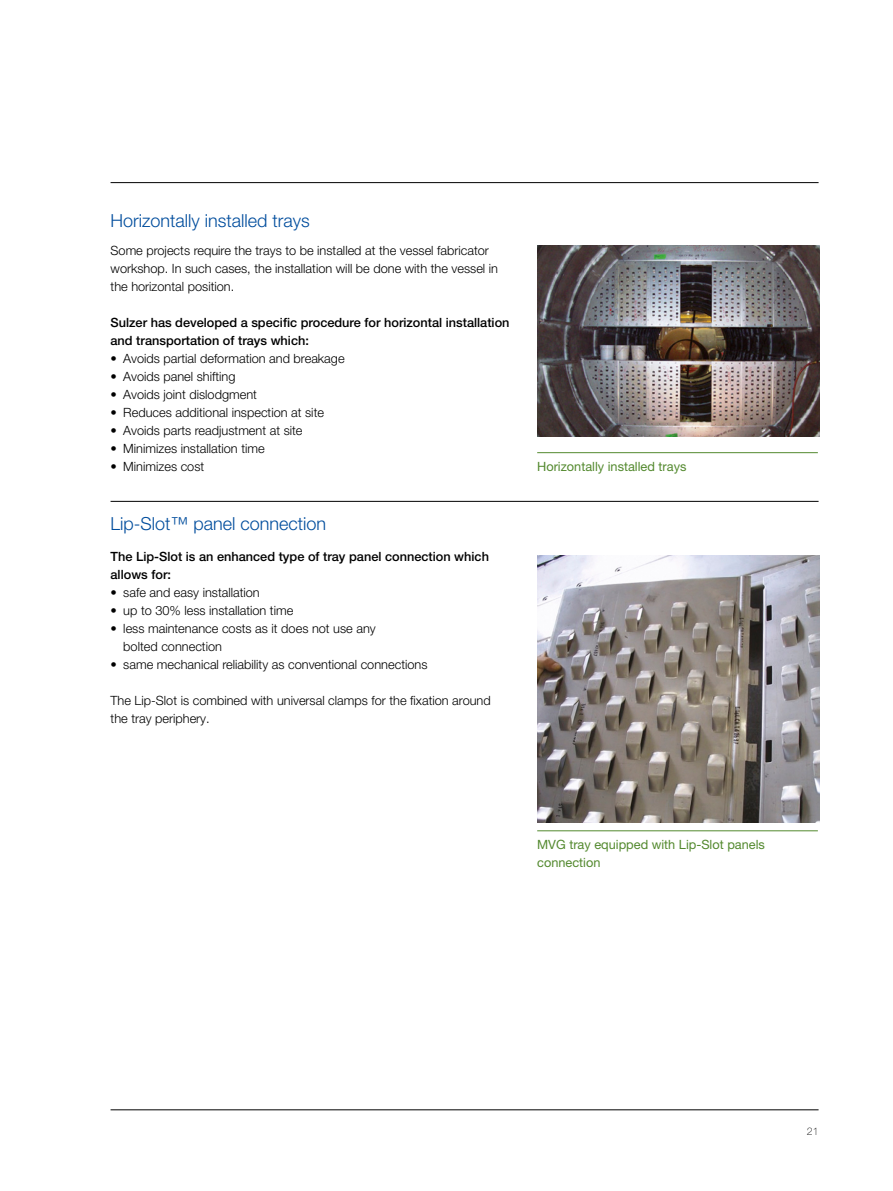
<style>
.page{position:relative;width:893px;height:1191px;background:#fff}
.page>*{position:absolute;margin:0;border:0;box-sizing:border-box;transform-origin:0 0}
.Product_subtitle{font:300 18px "Helvetica Neue LT Pro";color:#004d9d}
.Body_text_8_5pt{font:300 12.75px/18px "Helvetica Neue LT Pro";color:#000}
.Body_text_8_5pt-2{font:500 12.75px/18px "Helvetica Neue LT Pro";color:#000}
.t1{font:12.75px/18px "Helvetica Neue LT Pro";color:#53892e}
.t2{font:100 10.5px "Helvetica Neue LT Pro";color:#000}
</style>
<div class="page">
<hr style="left:111px;top:1109px;width:708px;height:1px;background:#000">
<hr style="left:111px;top:182px;width:708px;height:1px;background:#000">
<hr style="left:111px;top:501px;width:708px;height:1px;background:#000">
<hr style="left:537px;top:452px;width:281px;height:1px;background:#53892e">
<hr style="left:537px;top:830px;width:281px;height:1px;background:#53892e">
<img style="left:538px;top:245px;width:282px;height:192px">
<img style="left:537px;top:555px;width:282px;height:267px">
<p class="Product_subtitle" style="left:111px;top:210px;width:201px">Horizontally installed trays</p>
<p class="Body_text_8_5pt" style="left:111px;top:241px;width:389px">Some projects require the trays to be installed at the vessel fabricator workshop. In such cases, the installation will be done with the vessel in the horizontal position.</p>
<p class="Body_text_8_5pt-2" style="left:111px;top:313px;width:400px">Sulzer has developed a specific procedure for horizontal installation and transportation of trays which:</p>
<p class="Body_text_8_5pt" style="left:111px;top:349px;width:236px">• Avoids partial deformation and breakage</p>
<p class="Body_text_8_5pt" style="left:111px;top:367px;width:126px">• Avoids panel shifting</p>
<p class="Body_text_8_5pt" style="left:111px;top:385px;width:148px">• Avoids joint dislodgment</p>
<p class="Body_text_8_5pt" style="left:111px;top:403px;width:215px">• Reduces additional inspection at site</p>
<p class="Body_text_8_5pt" style="left:111px;top:421px;width:193px">• Avoids parts readjustment at site</p>
<p class="Body_text_8_5pt" style="left:111px;top:439px;width:156px">• Minimizes installation time</p>
<p class="Body_text_8_5pt" style="left:111px;top:457px;width:95px">• Minimizes cost</p>
<p class="Product_subtitle" style="left:111px;top:512px;width:217px">Lip-Slot™ panel connection</p>
<p class="Body_text_8_5pt-2" style="left:111px;top:547px;width:380px">The Lip-Slot is an enhanced type of tray panel connection which allows for:</p>
<p class="Body_text_8_5pt" style="left:111px;top:583px;width:151px">• safe and easy installation</p>
<p class="Body_text_8_5pt" style="left:111px;top:601px;width:184px">• up to 30% less installation time</p>
<p class="Body_text_8_5pt" style="left:123px;top:619px;width:254px;text-indent:-13px">• less maintenance costs as it does not use any bolted connection</p>
<p class="Body_text_8_5pt" style="left:111px;top:655px;width:318px">• same mechanical reliability as conventional connections</p>
<p class="Body_text_8_5pt" style="left:111px;top:691px;width:382px">The Lip-Slot is combined with universal clamps for the fixation around the tray periphery.</p>
<p class="t1" style="left:537px;top:457px;width:151px">Horizontally installed trays</p>
<p class="t1" style="left:537px;top:835px;width:229px">MVG tray equipped with Lip-Slot panels connection</p>
<p class="t2" style="left:807px;top:1124px;width:13px">21</p>
</div>
